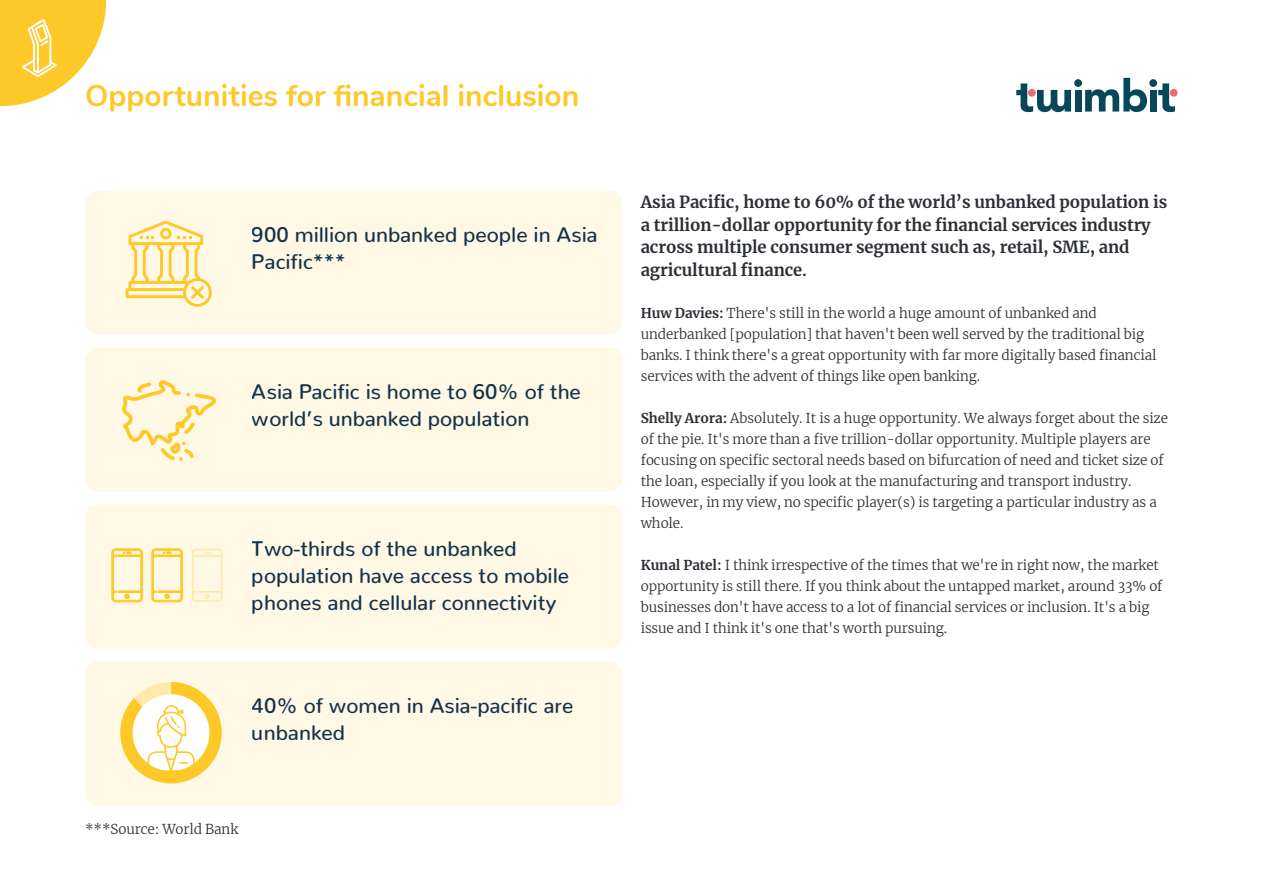
<style>
.page{position:relative;width:1263px;height:893px;background:#fff}
.page>*{position:absolute;margin:0;border:0;box-sizing:border-box;transform-origin:0 0}
.t1{font:700 30px "Nunito";color:#ffc829}
.t2{font:500 21px/27px "Nunito";color:#133556}
.t3{font:700 16.5px/22.5px "Merriweather";letter-spacing:-.005em;color:#2c3036}
.t4{font:300 13.5px/21px "Merriweather";letter-spacing:-.005em;color:#2c3036}
.s1{font-weight:700}
</style>
<div class="page">
<svg style="left:1016px;top:78px;width:159px;height:34px"></svg>
<div style="left:1170px;top:89px;width:7px;height:8px;background:#ed6a6f;border-radius:50%"></div>
<div style="left:85px;top:191px;width:537px;height:144px;background:#fff8e5;border-radius:13px"></div>
<div style="left:85px;top:348px;width:537px;height:143px;background:#fff8e5;border-radius:13px"></div>
<div style="left:85px;top:505px;width:537px;height:143px;background:#fff8e5;border-radius:13px"></div>
<svg style="left:0;top:0;width:106px;height:106px"></svg>
<div style="left:85px;top:662px;width:537px;height:143px;background:#fff8e5;border-radius:13px"></div>
<svg style="left:111px;top:548px;width:32px;height:55px"></svg>
<svg style="left:151px;top:548px;width:32px;height:55px"></svg>
<svg style="left:192px;top:549px;width:30px;height:53px"></svg>
<svg style="left:126px;top:221px;width:86px;height:86px"></svg>
<svg style="left:120px;top:682px;width:102px;height:101px"></svg>
<svg style="left:122px;top:380px;width:94px;height:81px"></svg>
<h1 class="t1" style="left:85px;top:73px;width:496px">Opportunities for financial inclusion</h1>
<h2 class="t2" style="left:252px;top:219px;width:347px">900 million unbanked people in Asia<br>Pacific***</h2>
<h2 class="t2" style="left:252px;top:375px;width:330px">Asia Pacific is home to 60% of the world’s unbanked population</h2>
<h2 class="t2" style="left:252px;top:532px;width:319px">Two-thirds of the unbanked population have access to mobile phones and cellular connectivity</h2>
<h2 class="t2" style="left:252px;top:689px;width:323px">40% of women in Asia-pacific are unbanked</h2>
<p class="t4" style="left:85px;top:818px;width:154px">***Source: World Bank</p>
<p class="t3" style="left:641px;top:191px;width:528px">Asia Pacific, home to 60% of the world’s unbanked population is a trillion-dollar opportunity for the financial services industry across multiple consumer segment such as, retail, SME, and agricultural finance.</p>
<p class="t4" style="left:641px;top:302px;width:517px"><span class="s1">Huw Davies:</span> There's still in the world a huge amount of unbanked and underbanked [population] that haven't been well served by the traditional big banks. I think there's a great opportunity with far more digitally based financial services with the advent of things like open banking.</p>
<p class="t4" style="left:641px;top:407px;width:529px"><span class="s1">Shelly Arora:</span> Absolutely. It is a huge opportunity. We always forget about the size of the pie. It's more than a five trillion-dollar opportunity. Multiple players are focusing on specific sectoral needs based on bifurcation of need and ticket size of the loan, especially if you look at the manufacturing and transport industry.<br>However, in my view, no specific player(s) is targeting a particular industry as a whole.</p>
<p class="t4" style="left:641px;top:554px;width:523px"><span class="s1">Kunal Patel:</span> I think irrespective of the times that we're in right now, the market opportunity is still there. If you think about the untapped market, around 33% of businesses don't have access to a lot of financial services or inclusion. It's a big issue and I think it's one that's worth pursuing.</p>
</div>
